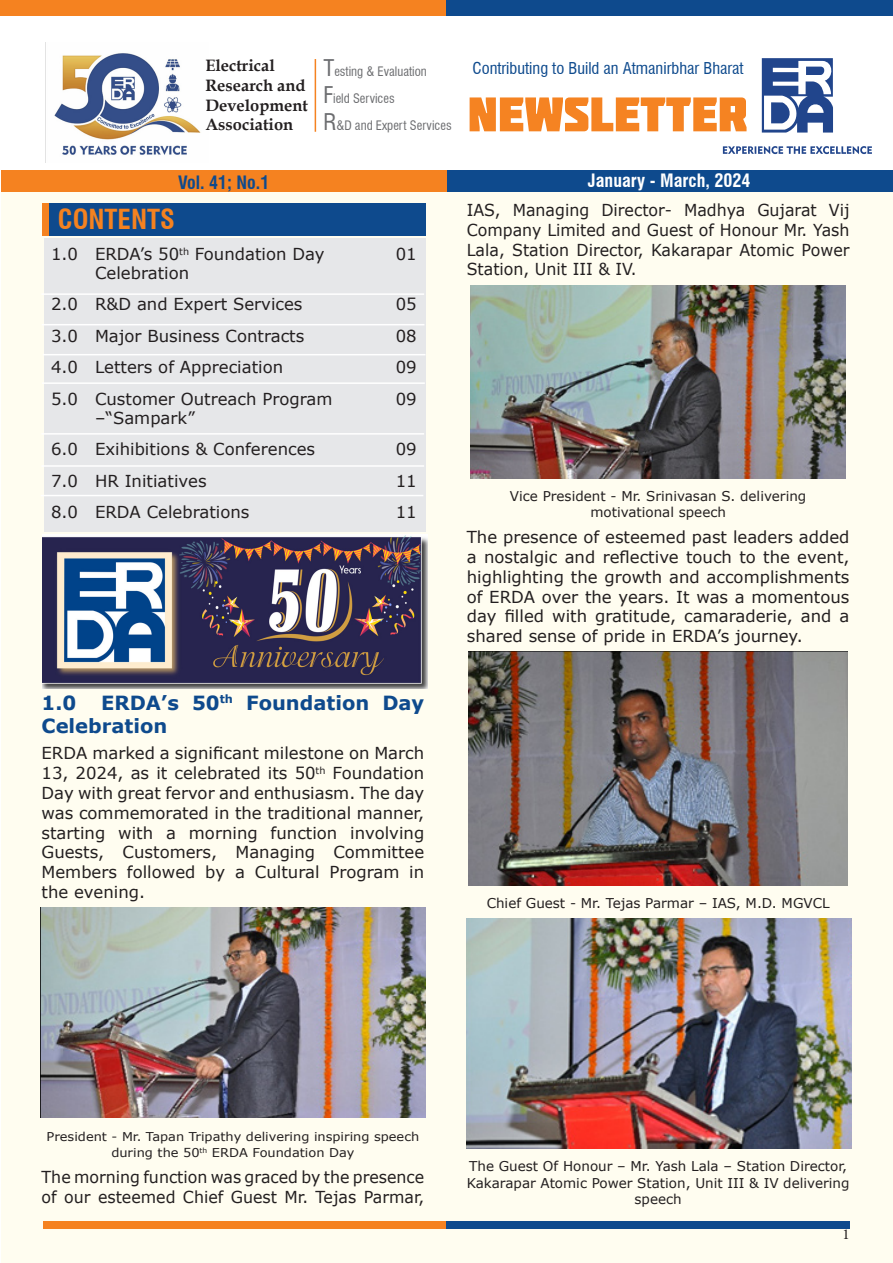
<style>
.page{position:relative;width:893px;height:1263px;background:#fff}
.page>*{position:absolute;margin:0;border:0;box-sizing:border-box;transform-origin:0 0}
.t1{font:700 condensed 27px "Swiss 721 BT";color:#f58220}
.t2{font:700 19.5px/23.4px "Verdana";color:#0e4a8d}
.t3{font:700 condensed 18px "Swiss 721 BT";color:#fff}
.t4{font:700 condensed 18px "Swiss 721 BT";color:#0e4a8d}
.t5{font:16.5px/19.8px "Verdana";color:#231f20;text-align:justify}
.t6{font:16.5px/19.8px "Verdana";color:#231f20;scale:.96 1}
.t7{font:700 16.5px "Book Antiqua";color:#231f20}
.t8{font:condensed 15.9px "Swiss 721 BT";color:#0e4a8d}
.t9{font:15px "Minion Pro";color:#231f20}
.t10{font:13.5px/16.2px "Verdana";color:#231f20;text-align:center}
.t11{font:condensed 12.75px "Swiss 721 BT";color:#6c6d70}
.t12{font:12.15px/16.2px "Verdana";color:#231f20;text-align:center;scale:1.07 1}
.s1{font-size:22.5px}
</style>
<div class="page">
<div style="left:1px;top:103px;width:891px;height:1160px;background:#fffdf0"></div>
<div style="left:43px;top:1221px;width:403px;height:7px;background:#f58220"></div>
<div style="left:446px;top:1221px;width:404px;height:7px;background:#0e4a8d"></div>
<div style="left:0;top:0;width:446px;height:16px;background:#f58220"></div>
<div style="left:446px;top:0;width:447px;height:16px;background:#0e4a8d"></div>
<div style="left:0;top:16px;width:893px;height:163px;background:#fff"></div>
<div style="left:1px;top:170px;width:446px;height:21px;background:#f58220"></div>
<div style="left:447px;top:170px;width:446px;height:21px;background:#0e4a8d"></div>
<hr style="left:315px;top:59px;width:1px;height:73px;background:#f58220">
<img style="left:54px;top:53px;width:147px;height:102px">
<svg style="left:470px;top:58px;width:363px;height:75px"></svg>
<svg style="left:723px;top:146px;width:149px;height:8px"></svg>
<div style="left:43px;top:203px;width:7px;height:33px;background:#f58220"></div>
<div style="left:49px;top:203px;width:376px;height:33px;background:#0e4a8d"></div>
<div style="left:44px;top:238px;width:381px;height:294px;background:#e6e7e9"></div>
<hr style="left:41px;top:293px;width:383px;height:2px;background:#fff">
<hr style="left:42px;top:324px;width:382px;height:1px;background:#fff">
<hr style="left:43px;top:354px;width:382px;height:1px;background:#fff">
<hr style="left:42px;top:382px;width:383px;height:2px;background:#fff">
<hr style="left:41px;top:433px;width:383px;height:2px;background:#fff">
<hr style="left:41px;top:465px;width:383px;height:2px;background:#fff">
<hr style="left:41px;top:495px;width:382px;height:1px;background:#fff">
<img style="left:40px;top:908px;width:385px;height:210px">
<img style="left:470px;top:285px;width:376px;height:193px">
<img style="left:469px;top:652px;width:378px;height:234px">
<img style="left:467px;top:918px;width:385px;height:231px">
<img style="left:43px;top:535px;width:384px;height:153px">
<p class="t7" style="left:205px;top:54px;width:71px">Electrical</p>
<p class="t7" style="left:205px;top:74px;width:102px">Research and</p>
<p class="t7" style="left:205px;top:94px;width:104px">Development</p>
<p class="t7" style="left:205px;top:114px;width:89px">Association</p>
<p class="t11" style="left:323px;top:64px;width:105px"><span class="s1">T</span>esting &amp; Evaluation</p>
<p class="t11" style="left:323px;top:91px;width:73px"><span class="s1">F</span>ield Services</p>
<p class="t11" style="left:323px;top:118px;width:130px"><span class="s1">R</span>&amp;D and Expert Services</p>
<p class="t8" style="left:472px;top:59px;width:273px">Contributing to Build an Atmanirbhar Bharat</p>
<p class="t4" style="left:178px;top:171px;width:93px">Vol. 41; No.1</p>
<p class="t3" style="left:588px;top:170px;width:164px">January - March, 2024</p>
<p class="t1" style="left:58px;top:203px;width:119px">CONTENTS</p>
<p class="t5" style="left:51px;top:244px;width:275px">1.0 ERDA’s 50<sup>th</sup> Foundation Day</p>
<p class="t5" style="left:396px;top:244px;width:22px">01</p>
<p class="t5" style="left:95px;top:263px;width:96px">Celebration</p>
<p class="t5" style="left:51px;top:294px;width:253px">2.0 R&amp;D and Expert Services</p>
<p class="t5" style="left:396px;top:294px;width:22px">05</p>
<p class="t5" style="left:51px;top:326px;width:255px">3.0 Major Business Contracts</p>
<p class="t5" style="left:396px;top:326px;width:22px">08</p>
<p class="t5" style="left:51px;top:357px;width:234px">4.0 Letters of Appreciation</p>
<p class="t5" style="left:396px;top:357px;width:22px">09</p>
<p class="t5" style="left:51px;top:389px;width:283px">5.0 Customer Outreach Program</p>
<p class="t5" style="left:396px;top:389px;width:22px">09</p>
<p class="t5" style="left:95px;top:408px;width:101px">–“Sampark”</p>
<p class="t5" style="left:51px;top:439px;width:266px">6.0 Exihibitions &amp; Conferences</p>
<p class="t5" style="left:396px;top:439px;width:22px">09</p>
<p class="t5" style="left:51px;top:471px;width:157px">7.0 HR Initiatives</p>
<p class="t5" style="left:396px;top:471px;width:22px">11</p>
<p class="t5" style="left:51px;top:502px;width:200px">8.0 ERDA Celebrations</p>
<p class="t5" style="left:396px;top:502px;width:22px">11</p>
<p class="t2" style="left:42px;top:690px;width:384px;text-indent:60px">ERDA’s 50<sup>th</sup> Foundation Day<br>Celebration</p>
<p class="t5" style="left:42px;top:743px;width:384px">ERDA marked a significant milestone on March 13, 2024, as it celebrated its 50<sup>th</sup> Foundation Day with great fervor and enthusiasm. The day was commemorated in the traditional manner, starting with a morning function involving Guests, Customers, Managing Committee Members followed by a Cultural Program in the evening.</p>
<p class="t2" style="left:42px;top:690px;width:36px">1.0</p>
<p class="t6" style="left:467px;top:200px;width:400px;text-align:justify">IAS, Managing Director- Madhya Gujarat Vij Company Limited and Guest of Honour Mr. Yash Lala, Station Director, Kakarapar Atomic Power Station, Unit III &amp; IV.</p>
<p class="t10" style="left:510px;top:488px;width:298px">Vice President - Mr. Srinivasan S. delivering motivational speech</p>
<p class="t5" style="left:467px;top:527px;width:384px">The presence of esteemed past leaders added a nostalgic and reflective touch to the event, highlighting the growth and accomplishments of ERDA over the years. It was a momentous day filled with gratitude, camaraderie, and a shared sense of pride in ERDA’s journey.</p>
<p class="t10" style="left:487px;top:895px;width:344px">Chief Guest - Mr. Tejas Parmar – IAS, M.D. MGVCL</p>
<p class="t12" style="left:47px;top:1128px;width:350px">President - Mr. Tapan Tripathy delivering inspiring speech during the 50<sup>th</sup> ERDA Foundation Day</p>
<p class="t6" style="left:42px;top:1167px;width:400px">The morning function was graced by the presence of our esteemed Chief Guest Mr. Tejas Parmar,</p>
<p class="t10" style="left:467px;top:1158px;width:384px">The Guest Of Honour – Mr. Yash Lala – Station Director,<br>Kakarapar Atomic Power Station, Unit III &amp; IV delivering speech</p>
<p class="t9" style="left:842px;top:1224px;width:9px">1</p>
</div>
